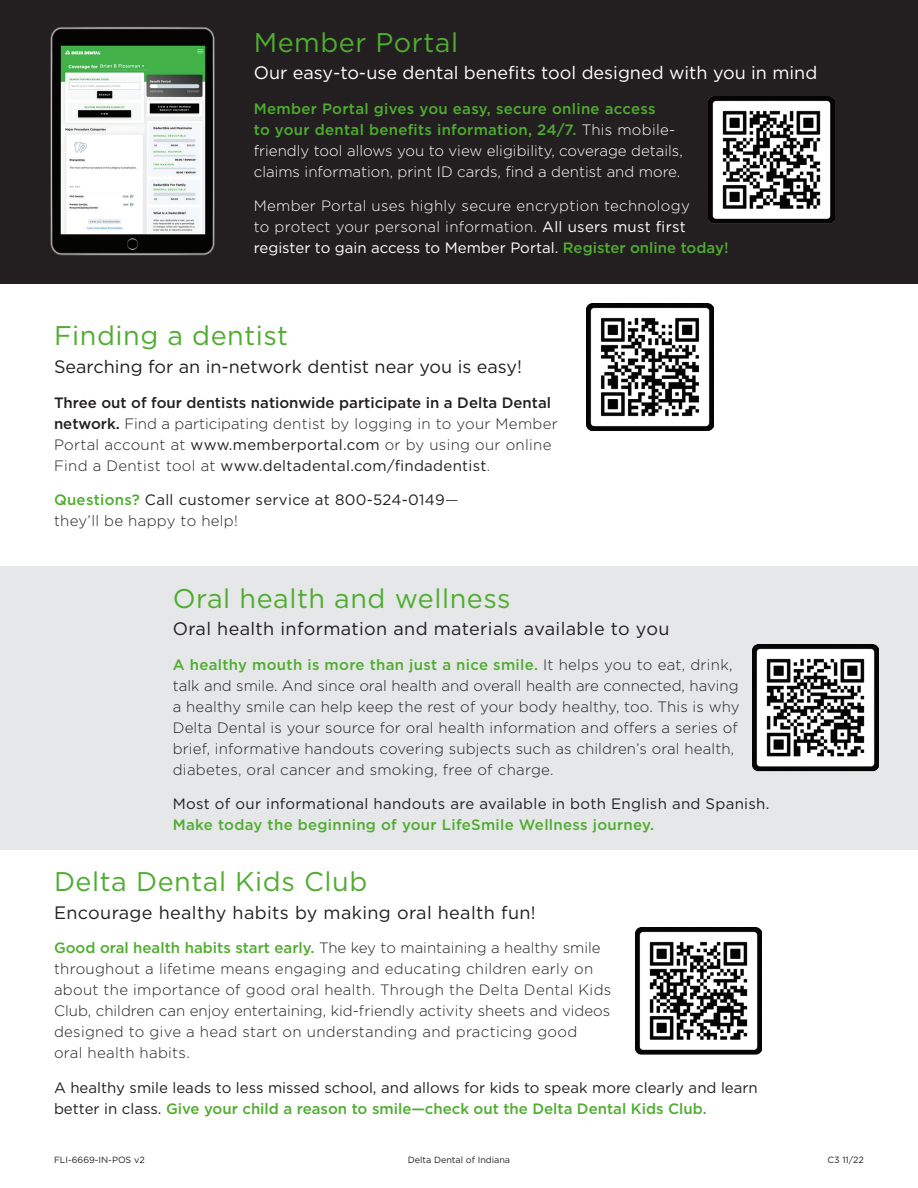
<style>
.page{position:relative;width:918px;height:1188px;background:#fff}
.page>*{position:absolute;margin:0;border:0;box-sizing:border-box;transform-origin:0 0}
.t1{font:27px "Gotham";letter-spacing:.02em;color:#4fad2f}
.t2{font:18px "Gotham";letter-spacing:.02em;color:#231f20}
.t3{font:18px "Gotham";color:#fff}
.t4{font:18px "Gotham";color:#231f20}
.t5{font:300 15px/21px "Gotham";letter-spacing:.01em;color:#231f20}
.t6{font:15px/21px "Gotham";letter-spacing:.01em;color:#231f20}
.t7{font:300 15px/21px "Gotham";color:#fff}
.t8{font:300 15px/21px "Gotham";letter-spacing:.02em;color:#fff}
.t9{font:9px "Gotham";color:#231f20}
.s1{font-weight:500;color:#4fad2f}
.s2{font-weight:400}
.s3{font-weight:500}
.s4{font-weight:300}
</style>
<div class="page">
<img style="left:636px;top:928px;width:126px;height:127px">
<img style="left:587px;top:304px;width:126px;height:127px">
<div style="left:0;top:0;width:918px;height:284px;background:#231f20"></div>
<img style="left:708px;top:97px;width:127px;height:127px">
<img style="left:50px;top:27px;width:165px;height:229px">
<div style="left:0;top:566px;width:918px;height:284px;background:#e6e7e9"></div>
<img style="left:753px;top:644px;width:126px;height:128px">
<p class="t1" style="left:254px;top:25px;width:206px">Member Portal</p>
<p class="t3" style="left:254px;top:61px;width:565px">Our easy-to-use dental benefits tool designed with you in mind</p>
<p class="t7" style="left:254px;top:98px;width:431px"><span class="s1">Member Portal gives you easy, secure online access<br>to your dental benefits information, 24/7.</span> This mobile&shy;friendly tool allows you to view eligibility, coverage details, claims information, print ID cards, find a dentist and more.</p>
<p class="t8" style="left:254px;top:195px;width:476px">Member Portal uses highly secure encryption technology<br>to protect your personal information. <span class="s2">All users must first register to gain access to Member Portal.</span> <span class="s1">Register online today!</span></p>
<p class="t1" style="left:54px;top:319px;width:236px">Finding a dentist</p>
<p class="t4" style="left:54px;top:355px;width:470px">Searching for an in-network dentist near you is easy!</p>
<p class="t5" style="left:54px;top:391px;width:505px"><span class="s3">Three out of four dentists nationwide participate in a Delta Dental network.</span> Find a participating dentist by logging in to your Member Portal account at <span class="s2">www.memberportal.com</span> or by using our online Find a Dentist tool at <span class="s2">www.deltadental.com/findadentist</span>.</p>
<p class="t6" style="left:54px;top:489px;width:406px"><span class="s1">Questions?</span> Call customer service at 800-524-0149<span class="s4">— they’ll be happy to help!</span></p>
<p class="t1" style="left:173px;top:581px;width:339px">Oral health and wellness</p>
<p class="t2" style="left:173px;top:617px;width:498px">Oral health information and materials available to you</p>
<p class="t5" style="left:173px;top:653px;width:568px"><span class="s1">A healthy mouth is more than just a nice smile.</span> It helps you to eat, drink, talk and smile. And since oral health and overall health are connected, having a healthy smile can help keep the rest of your body healthy, too. This is why Delta Dental is your source for oral health information and offers a series of brief, informative handouts covering subjects such as children’s oral health, diabetes, oral cancer and smoking, free of charge.</p>
<p class="t6" style="left:173px;top:793px;width:598px">Most of our informational handouts are available in both English and Spanish.<br><span class="s1">Make today the beginning of your LifeSmile Wellness journey.</span></p>
<p class="t1" style="left:54px;top:864px;width:315px">Delta Dental Kids Club</p>
<p class="t2" style="left:54px;top:901px;width:483px">Encourage healthy habits by making oral health fun!</p>
<p class="t5" style="left:54px;top:937px;width:559px"><span class="s1">Good oral health habits start early.</span> The key to maintaining a healthy smile throughout a lifetime means engaging and educating children early on about the importance of good oral health. Through the Delta Dental Kids Club, children can enjoy entertaining, kid-friendly activity sheets and videos designed to give a head start on understanding and practicing good<br>oral health habits.</p>
<p class="t6" style="left:54px;top:1077px;width:705px">A healthy smile leads to less missed school, and allows for kids to speak more clearly and learn better in class. <span class="s1">Give your child a reason to smile—check out the Delta Dental Kids Club.</span></p>
<p class="t9" style="left:54px;top:1154px;width:92px">FLI-6669-IN-POS v2</p>
<p class="t9" style="left:408px;top:1154px;width:104px">Delta Dental of Indiana</p>
<p class="t9" style="left:827px;top:1154px;width:38px">C3 11/22</p>
</div>
